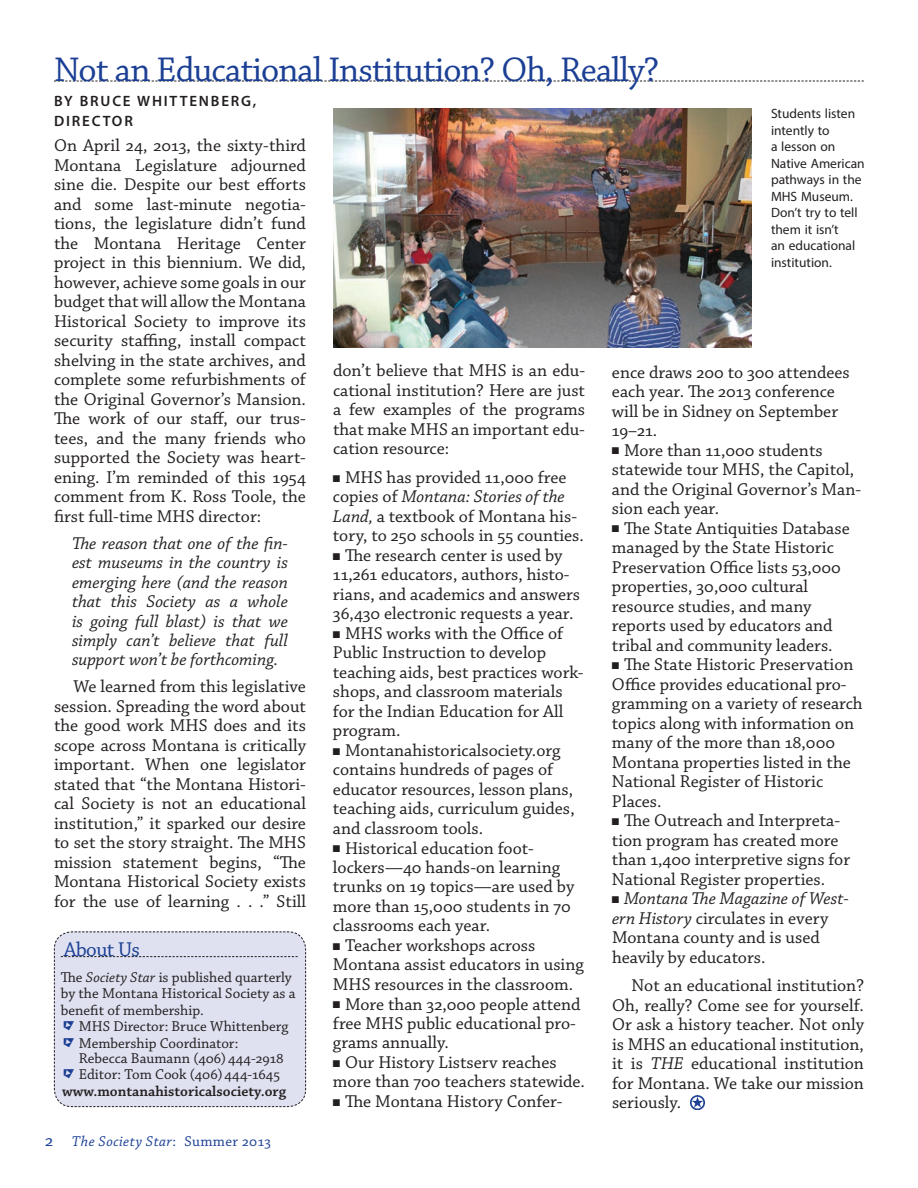
<style>
.page{position:relative;width:918px;height:1188px;background:#fff}
.page>*{position:absolute;margin:0;border:0;box-sizing:border-box;transform-origin:0 0}
.t1{font:36px "Chaparral Pro";letter-spacing:-.025em;color:#1b3f94}
.t2{font:21px "Chaparral Pro";letter-spacing:-.025em;color:#1b3f94}
.t3{font:18px/19.5px "Chaparral Pro";color:#231f20}
.t4{font:italic 18px/19.5px "Chaparral Pro";color:#231f20;text-align:justify}
.t5{font:15px/16.5px "Chaparral Pro";color:#231f20}
.t6{font:600 15px/19.5px "Myriad Pro";letter-spacing:.12em;color:#231f20}
.t7{font:italic 15px "Chaparral Pro";letter-spacing:.03em;color:#1b3f94}
.t8{font:13.5px/16.5px "Myriad Pro";color:#231f20}
.s1{font-style:italic}
.s2{font-weight:600}
.s3{font-style:normal;font-size:18px}
.s4{font-style:normal}
</style>
<div class="page">
<svg style="left:54px;top:81px;width:810px;height:1px"></svg>
<img style="left:690px;top:1095px;width:15px;height:15px">
<div style="left:54px;top:931px;width:252px;height:176px;background:#dfe1f0"></div>
<img style="left:333px;top:108px;width:419px;height:240px">
<h1 class="t1" style="left:54px;top:49px;width:607px">Not an Educational Institution? Oh, Really?</h1>
<p class="t6" style="left:54px;top:91px;width:204px">BY BRUCE WHITTENBERG,<br>DIRECTOR</p>
<p class="t3" style="left:54px;top:136px;width:254px;text-align:justify">On April 24, 2013, the sixty-third Montana Legislature adjourned sine die. Despite our best efforts and some last-minute negotia&shy;tions, the legislature didn’t fund the Montana Heritage Center project in this biennium. We did, however, achieve some goals in our budget that will allow the Montana Historical Society to improve its security staffing, install compact shelving in the state archives, and complete some refurbishments of the Original Governor’s Mansion.<br>The work of our staff, our trus&shy;tees, and the many friends who supported the Society was heart&shy;ening. I’m reminded of this 1954 comment from K. Ross Toole, the first full-time MHS director:</p>
<p class="t4" style="left:72px;top:534px;width:218px">The reason that one of the fin&shy;est museums in the country is emerging here (and the reason that this Society as a whole is going full blast) is that we simply can’t believe that full support won’t be forthcoming.</p>
<p class="t3" style="left:54px;top:678px;width:254px;text-align:justify;text-indent:19px">We learned from this legislative session. Spreading the word about the good work MHS does and its scope across Montana is critically important. When one legislator stated that “the Montana Histori&shy;cal Society is not an educational institution,” it sparked our desire to set the story straight. The MHS mission statement begins, “The Montana Historical Society exists for the use of learning . . .” Still</p>
<p class="t8" style="left:771px;top:105px;width:95px">Students listen intently to<br>a lesson on<br>Native American pathways in the<br>MHS Museum.<br>Don’t try to tell them it isn’t<br>an educational institution.</p>
<p class="t3" style="left:333px;top:362px;width:254px;text-align:justify">don’t believe that MHS is an edu&shy;cational institution? Here are just a few examples of the programs that make MHS an important edu&shy;cation resource:</p>
<p class="t3" style="left:333px;top:468px;width:253px">■ MHS has provided 11,000 free copies of <span class="s1">Montana: Stories of the<br>Land,</span> a textbook of Montana his&shy;tory, to 250 schools in 55 counties.</p>
<p class="t3" style="left:333px;top:546px;width:249px">■ The research center is used by 11,261 educators, authors, histo&shy;rians, and academics and answers 36,430 electronic requests a year.</p>
<p class="t3" style="left:333px;top:624px;width:252px">■ MHS works with the Office of<br>Public Instruction to develop teaching aids, best practices work&shy;shops, and classroom materials for the Indian Education for All program.</p>
<p class="t3" style="left:333px;top:741px;width:243px">■ Montanahistoricalsociety.org contains hundreds of pages of educator resources, lesson plans, teaching aids, curriculum guides, and classroom tools.</p>
<p class="t3" style="left:333px;top:839px;width:243px">■ Historical education foot&shy;lockers—40 hands-on learning trunks on 19 topics—are used by more than 15,000 students in 70 classrooms each year.</p>
<p class="t3" style="left:333px;top:936px;width:252px">■ Teacher workshops across<br>Montana assist educators in using<br>MHS resources in the classroom.</p>
<p class="t3" style="left:333px;top:995px;width:249px">■ More than 32,000 people attend free MHS public educational pro&shy;grams annually.</p>
<p class="t3" style="left:333px;top:1053px;width:253px">■ Our History Listserv reaches more than 700 teachers statewide.</p>
<p class="t3" style="left:333px;top:1092px;width:231px">■ The Montana History Confer-</p>
<p class="t3" style="left:612px;top:363px;width:239px">ence draws 200 to 300 attendees each year. The 2013 conference will be in Sidney on September<br>19–21.</p>
<p class="t3" style="left:612px;top:441px;width:251px">■ More than 11,000 students statewide tour MHS, the Capitol, and the Original Governor’s Man&shy;sion each year.</p>
<p class="t3" style="left:612px;top:519px;width:239px">■ The State Antiquities Database managed by the State Historic<br>Preservation Office lists 53,000 properties, 30,000 cultural resource studies, and many reports used by educators and tribal and community leaders.</p>
<p class="t3" style="left:612px;top:655px;width:252px">■ The State Historic Preservation<br>Office provides educational pro&shy;gramming on a variety of research topics along with information on many of the more than 18,000<br>Montana properties listed in the<br>National Register of Historic<br>Places.</p>
<p class="t3" style="left:612px;top:811px;width:240px">■ The Outreach and Interpreta&shy;tion program has created more than 1,400 interpretive signs for<br>National Register properties.</p>
<p class="t3" style="left:612px;top:889px;width:238px">■ <span class="s1">Montana The Magazine of West&shy;ern History</span> circulates in every<br>Montana county and is used heavily by educators.</p>
<p class="t3" style="left:612px;top:976px;width:254px;text-align:justify;text-indent:19px">Not an educational institution?<br>Oh, really? Come see for yourself.<br>Or ask a history teacher. Not only is MHS an educational institution, it is <span class="s1">THE</span> educational institution for Montana. We take our mission seriously.</p>
<p class="t2" style="left:64px;top:938px;width:78px">About Us</p>
<p class="t5" style="left:61px;top:969px;width:237px">The <span class="s1">Society Star</span> is published quarterly by the Montana Historical Society as a benefit of membership.<br><sup>̂</sup> MHS Director: Bruce Whittenberg <sup>̂</sup> Membership Coordinator:</p>
<p class="t5" style="left:61px;top:1050px;width:227px;text-indent:18px">Rebecca Baumann (406) 444-2918 <sup>̂</sup> Editor: Tom Cook (406) 444-1645 <span class="s2">www.montanahistoricalsociety.org</span></p>
<p class="t7" style="left:45px;top:1133px;width:227px"><span class="s3">2</span> The Society Star<span class="s4">: Summer 2013</span></p>
</div>
